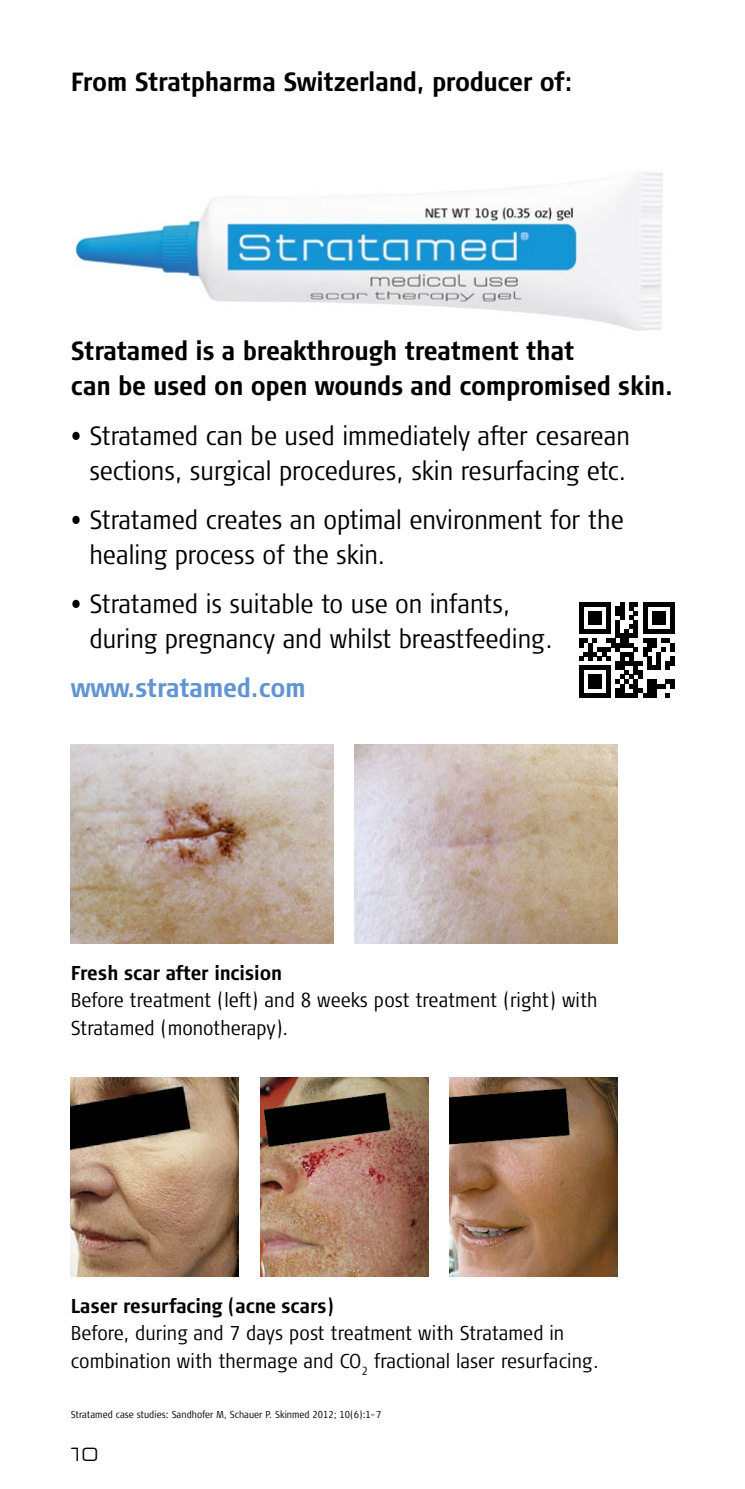
<style>
.page{position:relative;width:745px;height:1489px;background:#fff}
.page>*{position:absolute;margin:0;border:0;box-sizing:border-box;transform-origin:0 0}
.t1{font:300 condensed 26.25px/35px "Signa Pro";color:#000}
.t2{font:700 condensed 26.25px/35px "Signa Pro";letter-spacing:-.015em;color:#000}
.t3{font:700 condensed 26.25px "Signa Pro";letter-spacing:-.005em;color:#6094d2}
.t4{font:300 condensed 20px/27.5px "Signa Pro";letter-spacing:.005em;color:#000}
.t5{font:700 condensed 20px "Signa Pro";letter-spacing:-.005em;color:#000}
.t6{font:300 20px "Q Type Pro Semi Extd";color:#000}
.t7{font:300 condensed 10px "Signa Pro";letter-spacing:.005em;color:#000}
</style>
<div class="page">
<img style="left:75px;top:172px;width:588px;height:159px">
<img style="left:71px;top:744px;width:262px;height:199px">
<img style="left:354px;top:744px;width:263px;height:199px">
<img style="left:449px;top:1077px;width:168px;height:199px">
<img style="left:71px;top:1077px;width:168px;height:199px">
<img style="left:260px;top:1077px;width:168px;height:199px">
<svg style="left:579px;top:602px;width:95px;height:95px"></svg>
<p class="t2" style="left:71px;top:64px;width:503px">From Stratpharma Switzerland, producer of:</p>
<p class="t2" style="left:71px;top:334px;width:603px">Stratamed is a breakthrough treatment that<br>can be used on open wounds and compromised skin.</p>
<p class="t1" style="left:71px;top:418px;width:560px;text-align:center">• Stratamed can be used immediately after cesarean sections, surgical procedures, skin resurfacing etc.</p>
<p class="t1" style="left:89px;top:502px;width:535px;text-indent:-18px">• Stratamed creates an optimal environment for the healing process of the skin.</p>
<p class="t1" style="left:89px;top:586px;width:465px;text-indent:-18px">• Stratamed is suitable to use on infants, during pregnancy and whilst breastfeeding.</p>
<p class="t3" style="left:71px;top:672px;width:236px">www.stratamed.com</p>
<p class="t5" style="left:71px;top:960px;width:212px">Fresh scar after incision</p>
<p class="t4" style="left:71px;top:986px;width:527px">Before treatment (left) and 8 weeks post treatment (right) with<br>Stratamed (monotherapy).</p>
<p class="t5" style="left:71px;top:1293px;width:264px">Laser resurfacing (acne scars)</p>
<p class="t4" style="left:71px;top:1319px;width:529px">Before, during and 7 days post treatment with Stratamed in combination with thermage and CO<sub>2</sub> fractional laser resurfacing.</p>
<p class="t7" style="left:71px;top:1408px;width:312px">Stratamed case studies: Sandhofer M, Schauer P. Skinmed 2012; 10(6):1–7</p>
<p class="t6" style="left:71px;top:1442px;width:29px">10</p>
</div>
